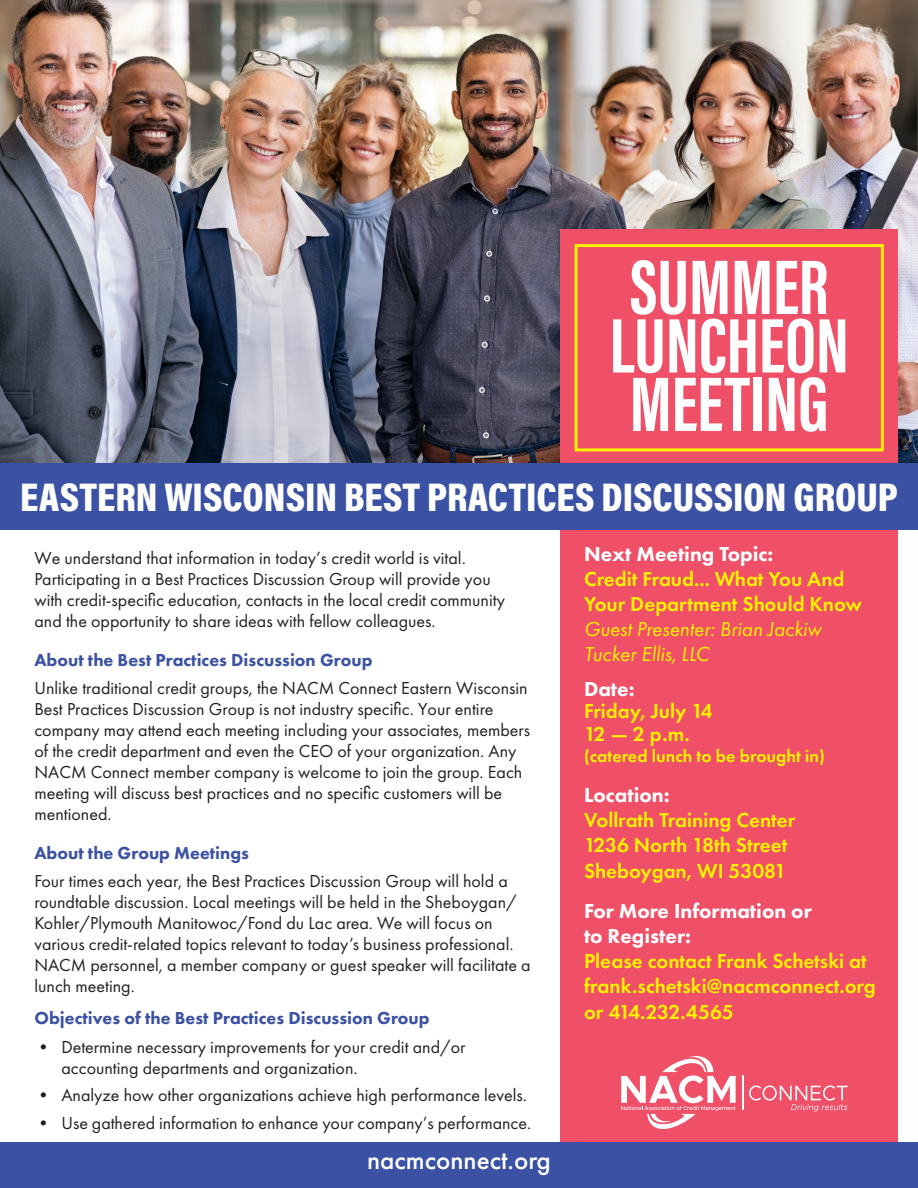
<style>
.page{position:relative;width:918px;height:1188px;background:#fff}
.page>*{position:absolute;margin:0;border:0;box-sizing:border-box;transform-origin:0 0}
.t1{font:700 79.5px "Acumin Pro Extra Cond";color:#fff}
.t2{font:900 40.5px "Acumin Pro Cond";color:#fff}
.t3{font:500 27px "Futura PT";color:#fff}
.t4{font:600 21px/25.2px "Futura PT";color:#fff101}
.t5{font:800 21px "Futura PT";color:#fff}
.t6{font:italic 21px "Futura PT";color:#fff101}
.t7{font:18px/21px "Futura PT";color:#231f20}
.t8{font:800 18px "Futura PT";color:#3b51a3}
.t9{font:600 18px "Futura PT";color:#fff101}
</style>
<div class="page">
<img style="left:0;top:0;width:918px;height:463px">
<div style="left:560px;top:230px;width:337px;height:958px;background:#ef5068"></div>
<div style="left:0;top:1143px;width:918px;height:45px;background:#3b51a3"></div>
<div style="left:0;top:463px;width:918px;height:67px;background:#3b51a3"></div>
<svg style="left:749px;top:1085px;width:99px;height:27px"></svg>
<hr style="left:743px;top:1076px;width:1px;height:34px;background:#fff">
<svg style="left:621px;top:1056px;width:115px;height:73px"></svg>
<div style="left:575px;top:244px;width:309px;height:207px;border:3px solid #fff101"></div>
<p class="t1" style="left:630px;top:238px;width:200px">SUMMER</p>
<p class="t1" style="left:610px;top:297px;width:241px">LUNCHEON</p>
<p class="t1" style="left:630px;top:355px;width:201px">MEETING</p>
<p class="t2" style="left:20px;top:471px;width:879px">EASTERN WISCONSIN BEST PRACTICES DISCUSSION GROUP</p>
<p class="t7" style="left:34px;top:547px;width:472px">We understand that information in today’s credit world is vital.<br>Participating in a Best Practices Discussion Group will provide you with credit-specific education, contacts in the local credit community and the opportunity to share ideas with fellow colleagues.</p>
<p class="t8" style="left:34px;top:649px;width:340px">About the Best Practices Discussion Group</p>
<p class="t7" style="left:34px;top:677px;width:497px">Unlike traditional credit groups, the NACM Connect Eastern Wisconsin Best Practices Discussion Group is not industry specific. Your entire company may attend each meeting including your associates, members of the credit department and even the CEO of your organization. Any NACM Connect member company is welcome to join the group. Each meeting will discuss best practices and no specific customers will be mentioned.</p>
<p class="t8" style="left:34px;top:842px;width:216px">About the Group Meetings</p>
<p class="t7" style="left:34px;top:870px;width:498px">Four times each year, the Best Practices Discussion Group will hold a roundtable discussion. Local meetings will be held in the Sheboygan/ Kohler/Plymouth Manitowoc/Fond du Lac area. We will focus on various credit-related topics relevant to today’s business professional.<br>NACM personnel, a member company or guest speaker will facilitate a lunch meeting.</p>
<p class="t8" style="left:34px;top:1007px;width:397px">Objectives of the Best Practices Discussion Group</p>
<p class="t7" style="left:61px;top:1036px;width:406px;text-indent:-27px">• Determine necessary improvements for your credit and/or accounting departments and organization.</p>
<p class="t7" style="left:34px;top:1085px;width:494px">• Analyze how other organizations achieve high performance levels.</p>
<p class="t7" style="left:34px;top:1113px;width:498px">• Use gathered information to enhance your company’s performance.</p>
<p class="t5" style="left:584px;top:540px;width:191px">Next Meeting Topic:</p>
<p class="t4" style="left:584px;top:566px;width:280px">Credit Fraud... What You And<br>Your Department Should Know</p>
<p class="t6" style="left:584px;top:617px;width:239px">Guest Presenter: Brian Jackiw</p>
<p class="t6" style="left:584px;top:642px;width:127px">Tucker Ellis, LLC</p>
<p class="t5" style="left:584px;top:676px;width:52px">Date:</p>
<p class="t4" style="left:584px;top:698px;width:130px">Friday, July 14</p>
<p class="t4" style="left:584px;top:721px;width:107px">12 — 2 p.m.</p>
<p class="t9" style="left:584px;top:745px;width:242px">(catered lunch to be brought in)</p>
<p class="t5" style="left:584px;top:782px;width:87px">Location:</p>
<p class="t4" style="left:584px;top:807px;width:213px">Vollrath Training Center</p>
<p class="t4" style="left:584px;top:833px;width:205px">1236 North 18th Street</p>
<p class="t4" style="left:584px;top:858px;width:204px">Sheboygan, WI 53081</p>
<p class="t5" style="left:584px;top:898px;width:229px">For More Information or</p>
<p class="t5" style="left:584px;top:923px;width:108px">to Register:</p>
<p class="t4" style="left:584px;top:948px;width:284px">Please contact Frank Schetski at</p>
<p class="t4" style="left:584px;top:974px;width:293px">frank.schetski@nacmconnect.org</p>
<p class="t4" style="left:584px;top:999px;width:151px">or 414.232.4565</p>
<p class="t3" style="left:367px;top:1144px;width:185px">nacmconnect.org</p>
</div>
